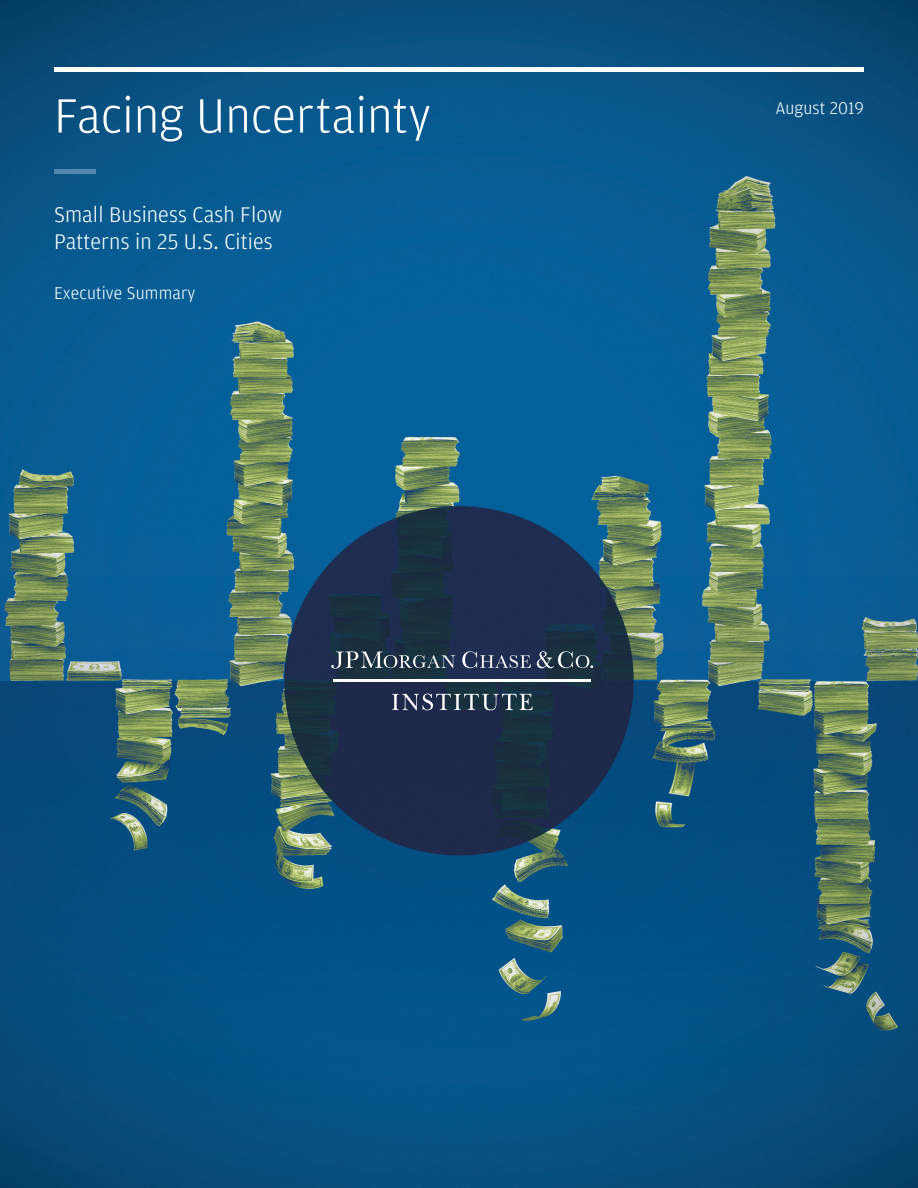
<style>
.page{position:relative;width:918px;height:1188px;background:#fff}
.page>*{position:absolute;margin:0;border:0;box-sizing:border-box;transform-origin:0 0}
.t1{font:300 51px "Amplitude";color:#fff}
.t2{font:300 22.5px/27px "Amplitude";letter-spacing:.005em;color:#fff}
.H1_-_Date{font:300 18px "Amplitude";letter-spacing:.005em;color:#fff}
</style>
<div class="page">
<img style="left:0;top:0;width:918px;height:1188px">
<hr style="left:54px;top:68px;width:810px;height:4px;background:#fff">
<hr style="left:54px;top:169px;width:41px;height:4px;background:#5387aa">
<svg style="left:331px;top:651px;width:124px;height:18px;background:#485968"></svg>
<svg style="left:462px;top:651px;width:69px;height:17px"></svg>
<svg style="left:537px;top:651px;width:56px;height:17px"></svg>
<svg style="left:392px;top:694px;width:141px;height:16px;background:#4f5e6f"></svg>
<hr style="left:333px;top:680px;width:258px;height:2px;background:#fff">
<h1 class="t1" style="left:54px;top:87px;width:378px">Facing Uncertainty</h1>
<h1 class="t2" style="left:54px;top:201px;width:230px">Small Business Cash Flow<br>Patterns in 25 U.S. Cities</h1>
<h1 class="H1_-_Date" style="left:54px;top:283px;width:143px">Executive Summary</h1>
<p class="H1_-_Date" style="left:776px;top:98px;width:90px">August 2019</p>
</div>
